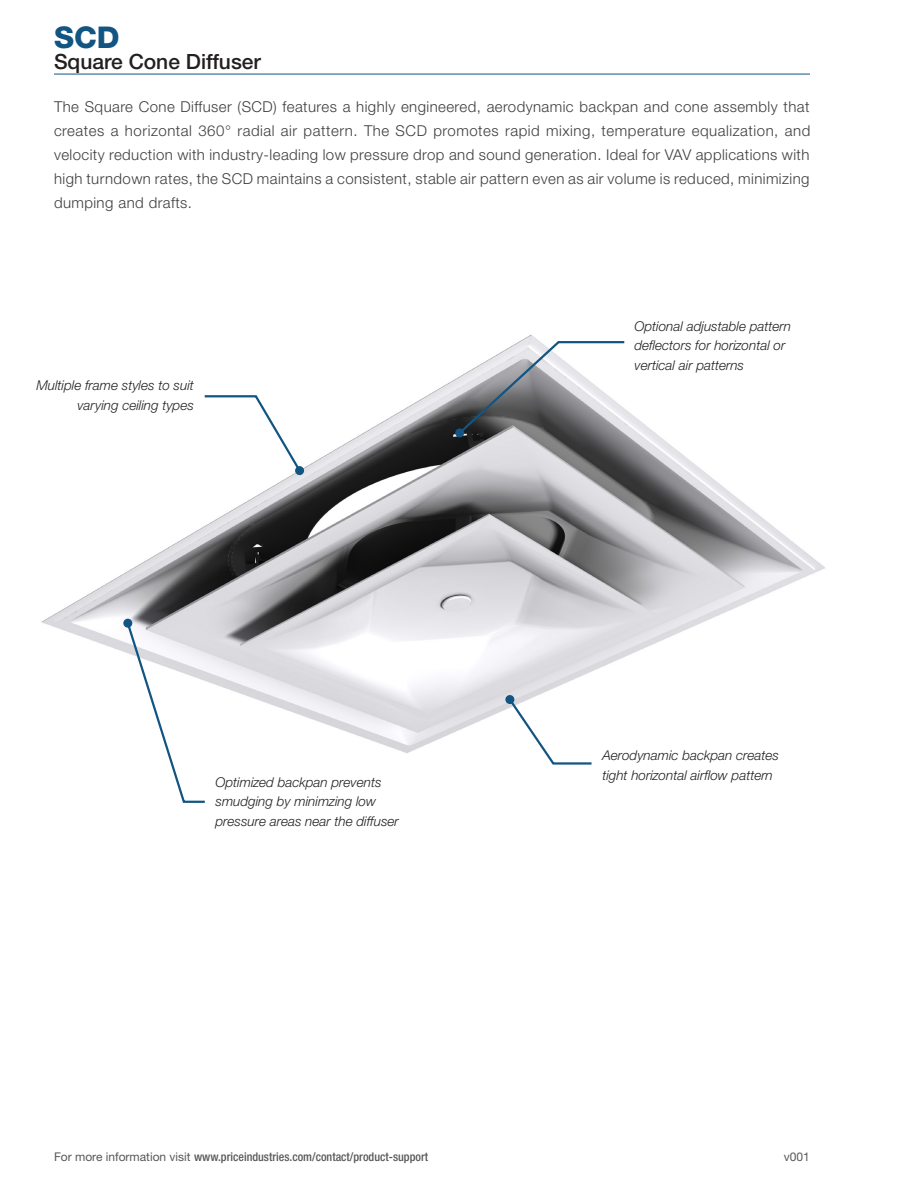
<style>
.page{position:relative;width:918px;height:1188px;background:#fff}
.page>*{position:absolute;margin:0;border:0;box-sizing:border-box;transform-origin:0 0}
.t1{font:800 30px "Helvetica Neue LT Std";color:#125582}
.t2{font:500 21px "Helvetica Neue LT Std";color:#231f20}
.Special-Body{font:300 15px/24px "Helvetica Neue LT Std";letter-spacing:.03em;color:#3e3e3f;text-align:justify}
.Special-Caption{font:italic 300 13.5px/19.5px "Helvetica Neue LT Std";color:#231f20}
.t3{font:500 condensed 12px "Helvetica Neue LT Std";color:#57585a}
.t4{font:12px "Helvetica Neue LT Std";color:#57585a}
.s1{font-weight:400;font-stretch:normal}
</style>
<div class="page">
<img style="left:41px;top:334px;width:784px;height:419px">
<svg style="left:457px;top:340px;width:170px;height:96px"></svg>
<div style="left:455px;top:428px;width:9px;height:9px;background:#125582;border-radius:50%"></div>
<svg style="left:507px;top:696px;width:87px;height:69px"></svg>
<div style="left:505px;top:695px;width:9px;height:9px;background:#125582;border-radius:50%"></div>
<svg style="left:202px;top:394px;width:101px;height:80px"></svg>
<div style="left:295px;top:466px;width:9px;height:9px;background:#125582;border-radius:50%"></div>
<svg style="left:125px;top:620px;width:82px;height:183px"></svg>
<div style="left:123px;top:619px;width:9px;height:9px;background:#125582;border-radius:50%"></div>
<hr style="left:54px;top:74px;width:756px;height:1px;background:#125582">
<h1 class="t1" style="left:54px;top:20px;width:67px">SCD</h1>
<h2 class="t2" style="left:54px;top:49px;width:208px">Square Cone Diffuser</h2>
<p class="Special-Body" style="left:54px;top:94px;width:758px">The Square Cone Diffuser (SCD) features a highly engineered, aerodynamic backpan and cone assembly that creates a horizontal 360° radial air pattern. The SCD promotes rapid mixing, temperature equalization, and velocity reduction with industry-leading low pressure drop and sound generation. Ideal for VAV applications with high turndown rates, the SCD maintains a consistent, stable air pattern even as air volume is reduced, minimizing dumping and drafts.</p>
<p class="Special-Caption" style="left:36px;top:376px;width:159px;text-align:right">Multiple frame styles to suit varying ceiling types</p>
<p class="Special-Caption" style="left:216px;top:772px;width:185px">Optimized backpan prevents smudging by minimzing low pressure areas near the diffuser</p>
<p class="Special-Caption" style="left:635px;top:316px;width:158px">Optional adjustable pattern deflectors for horizontal or vertical air patterns</p>
<p class="Special-Caption" style="left:602px;top:745px;width:178px">Aerodynamic backpan creates tight horizontal airflow pattern</p>
<p class="t3" style="left:54px;top:1150px;width:376px"><span class="s1">For more information visit</span> www.priceindustries.com/contact/product-support</p>
<p class="t4" style="left:784px;top:1150px;width:28px">v001</p>
</div>
